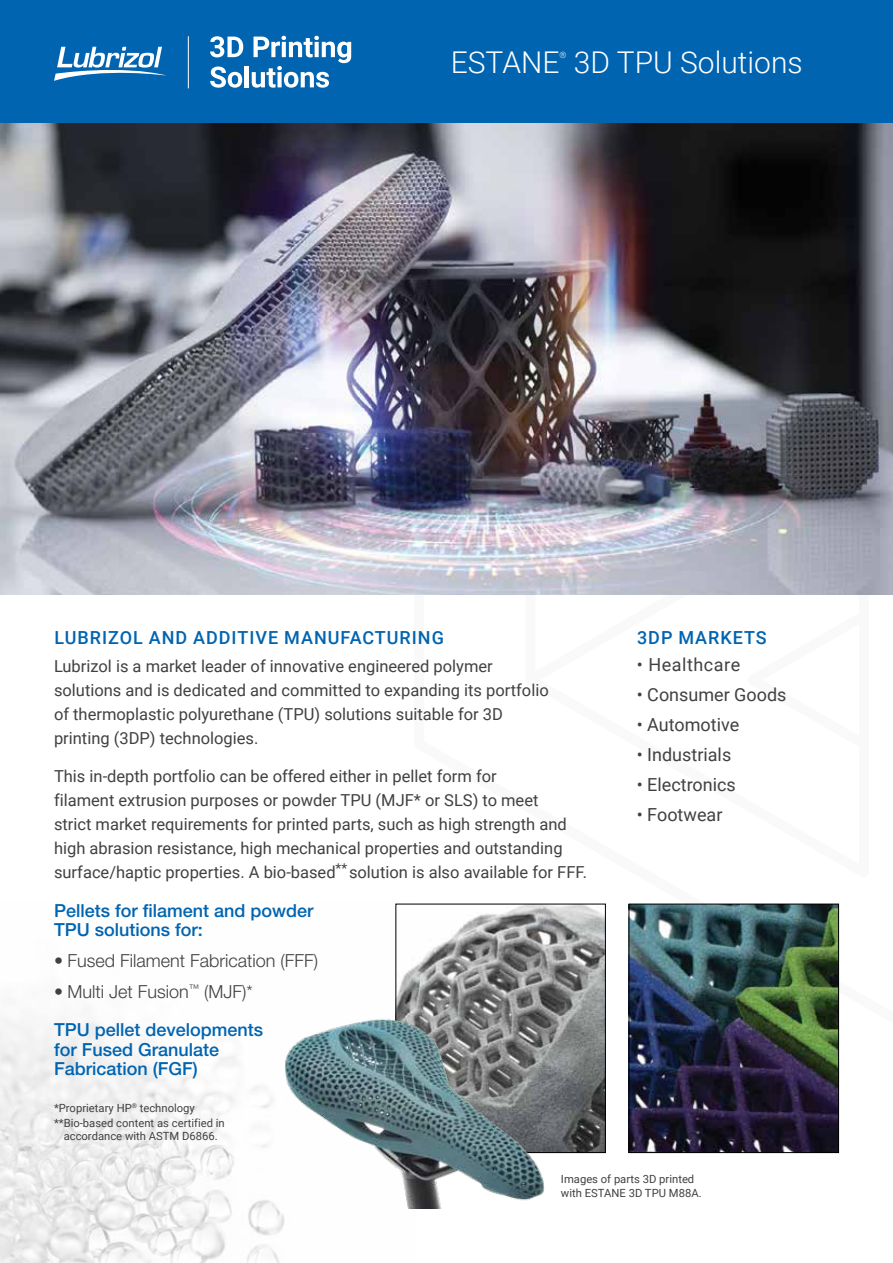
<style>
.page{position:relative;width:893px;height:1263px;background:#fff}
.page>*{position:absolute;margin:0;border:0;box-sizing:border-box;transform-origin:0 0}
.t1{font:300 30px "Roboto";color:#fff}
.t2{font:500 18px/19.5px "Helvetica Neue LT Pro";color:#0064b1}
.t3{font:300 18px/38.8px "Helvetica Neue LT Pro";color:#414042}
.t4{font:18px "Roboto";color:#414042}
.t5{font:500 18px "Roboto";letter-spacing:.055em;color:#0064b1}
.t6{font:18px "Roboto";letter-spacing:.03em;color:#414042}
.t7{font:16.5px/24px "Roboto";color:#414042}
.t8{font:11.25px/15px "Roboto";color:#414042}
.t9{font:300 8.7px "Roboto";color:#fff}
.s1{font-weight:500;color:#0064b1}
</style>
<div class="page">
<img style="left:0;top:903px;width:415px;height:360px">
<div style="left:0;top:0;width:893px;height:125px;background:#0064b1"></div>
<img style="left:0;top:124px;width:893px;height:471px">
<hr style="left:316px;top:1182px;width:1px;height:47px;background:#fff">
<img style="left:631px;top:906px;width:206px;height:245px">
<div style="left:629px;top:904px;width:210px;height:249px;border:1px solid #000"></div>
<img style="left:397px;top:906px;width:207px;height:245px">
<div style="left:395px;top:904px;width:211px;height:249px;border:1px solid #000"></div>
<svg style="left:210px;top:36px;width:33px;height:21px"></svg>
<svg style="left:210px;top:67px;width:32px;height:21px"></svg>
<hr style="left:245px;top:66px;width:4px;height:21px;background:#fff">
<svg style="left:252px;top:36px;width:99px;height:52px"></svg>
<hr style="left:188px;top:36px;width:1px;height:52px;background:#fff">
<svg style="left:54px;top:47px;width:113px;height:34px"></svg>
<img style="left:244px;top:993px;width:341px;height:216px">
<h1 class="t1" style="left:451px;top:41px;width:110px">ESTANE</h1>
<p class="t9" style="left:559px;top:48px;width:9px">®</p>
<h1 class="t1" style="left:574px;top:41px;width:230px">3D TPU Solutions</h1>
<p class="t5" style="left:54px;top:625px;width:391px">LUBRIZOL AND ADDITIVE MANUFACTURING</p>
<p class="t7" style="left:54px;top:654px;width:496px">Lubrizol is a market leader of innovative engineered polymer solutions and is dedicated and committed to expanding its portfolio of thermoplastic polyurethane (TPU) solutions suitable for 3D printing (3DP) technologies.</p>
<p class="t7" style="left:54px;top:763px;width:535px">This in-depth portfolio can be offered either in pellet form for<br>filament extrusion purposes or powder TPU (MJF* or SLS) to meet<br>strict market requirements for printed parts, such as high strength and high abrasion resistance, high mechanical properties and outstanding surface/haptic properties. A bio-based<sup>**</sup> solution is also available for FFF.</p>
<p class="t2" style="left:54px;top:900px;width:261px">Pellets for filament and powder<br>TPU solutions for:</p>
<p class="t3" style="left:54px;top:940px;width:266px">• Fused Filament Fabrication (FFF)</p>
<p class="t3" style="left:54px;top:971px;width:211px">• Multi Jet Fusion<sup>™</sup> (MJF)*<br><span class="s1">TPU pellet developments</span></p>
<p class="t2" style="left:54px;top:1039px;width:167px">for Fused Granulate<br>Fabrication (FGF)</p>
<p class="t8" style="left:54px;top:1100px;width:172px">*Proprietary HP<sup>®</sup> technology **Bio-based content as certified in</p>
<p class="t8" style="left:64px;top:1128px;width:156px">accordance with ASTM D6866.</p>
<p class="t5" style="left:637px;top:625px;width:131px">3DP MARKETS</p>
<p class="t6" style="left:637px;top:652px;width:105px">• Healthcare</p>
<p class="t4" style="left:637px;top:682px;width:151px">• Consumer Goods</p>
<p class="t4" style="left:637px;top:712px;width:104px">• Automotive</p>
<p class="t4" style="left:637px;top:742px;width:96px">• Industrials</p>
<p class="t4" style="left:637px;top:772px;width:101px">• Electronics</p>
<p class="t4" style="left:637px;top:802px;width:87px">• Footwear</p>
<p class="t8" style="left:561px;top:1172px;width:142px;line-height:13.5px">Images of parts 3D printed with ESTANE 3D TPU M88A.</p>
</div>
